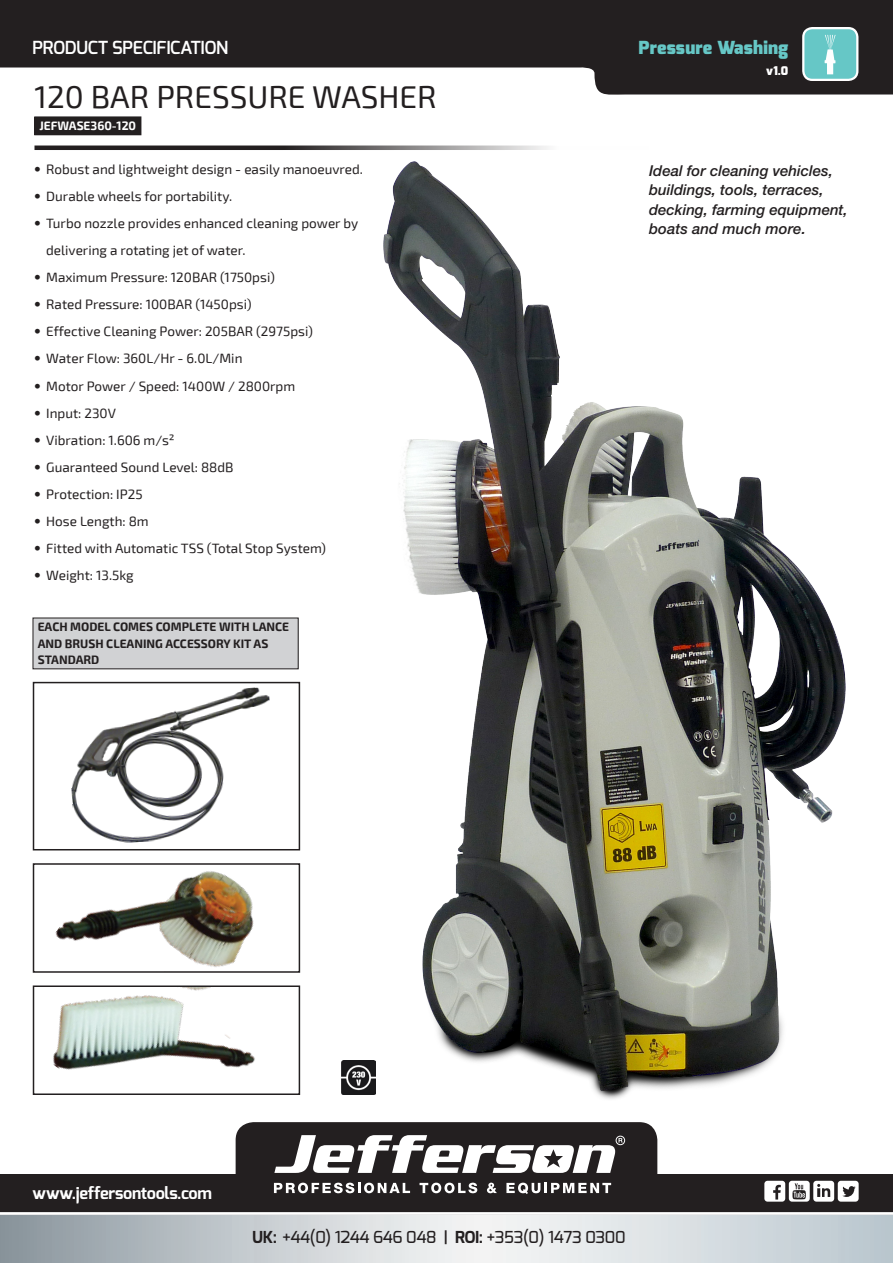
<style>
.page{position:relative;width:893px;height:1263px;background:#fff}
.page>*{position:absolute;margin:0;border:0;box-sizing:border-box;transform-origin:0 0}
.t1{font:31.5px "Exo 2";color:#231f20}
.t2{font:600 18px "Exo";letter-spacing:-.02em;color:#fff}
.t3{font:900 18px "Exo";letter-spacing:.01em;color:#66c7c6}
.t4{font:500 16.5px "Exo";letter-spacing:-.02em;color:#231f20}
.t5{font:700 16.5px "Exo";letter-spacing:-.02em;color:#fff}
.t6{font:italic 500 15px/19.5px "Helvetica Neue LT Std";color:#231f20}
.t7{font:13.5px/27px "Exo 2";color:#231f20}
.t8{font:700 12px/16.5px "Exo 2";color:#231f20}
.t9{font:700 12px "Exo 2";color:#fff}
.t10{font:900 12px "Exo";color:#fff}
.s1{font-family:"Helvetica Neue LT Std";font-weight:700}
.s2{font-weight:700}
.s3{font-weight:600}
</style>
<div class="page">
<div style="left:0;top:1175px;width:893px;height:39px;background:#231f20"></div>
<svg style="left:0;top:0;width:893px;height:95px;fill:#231f20"></svg>
<div style="left:236px;top:1122px;width:421px;height:72px;background:#231f20"></div>
<div style="left:0;top:1211px;width:893px;height:7px;background:#231f20;opacity:.75"></div>
<div style="left:789px;top:1181px;width:21px;height:21px;background:#fff;border-radius:3px"></div>
<svg style="left:792px;top:1183px;width:14px;height:16px"></svg>
<div style="left:813px;top:1181px;width:21px;height:21px;background:#fff;border-radius:3px"></div>
<svg style="left:817px;top:1184px;width:13px;height:13px"></svg>
<div style="left:838px;top:1181px;width:21px;height:21px;background:#fff;border-radius:3px"></div>
<svg style="left:842px;top:1186px;width:14px;height:11px"></svg>
<div style="left:764px;top:1181px;width:21px;height:21px;background:#fff;border-radius:3px"></div>
<svg style="left:773px;top:1185px;width:8px;height:14px"></svg>
<svg style="left:0;top:1215px;width:893px;height:48px;background:#ccd2d6"></svg>
<svg style="left:274px;top:1183px;width:136px;height:10px"></svg>
<svg style="left:420px;top:1183px;width:57px;height:10px"></svg>
<svg style="left:487px;top:1183px;width:10px;height:10px"></svg>
<svg style="left:506px;top:1183px;width:105px;height:11px"></svg>
<svg style="left:274px;top:1135px;width:351px;height:38px"></svg>
<div style="left:803px;top:28px;width:54px;height:52px;background:#66c7c6;border-radius:9px"></div>
<div style="left:802px;top:27px;width:56px;height:54px;border:2px solid #fff;border-radius:9px"></div>
<svg style="left:34px;top:146px;width:514px;height:4px;background:#595656"></svg>
<svg style="left:825px;top:35px;width:11px;height:39px"></svg>
<div style="left:33px;top:618px;width:265px;height:51px;background:#d1d2d4"></div>
<div style="left:35px;top:117px;width:106px;height:18px;background:#231f20"></div>
<img style="left:383px;top:162px;width:462px;height:963px">
<img style="left:71px;top:687px;width:199px;height:156px">
<div style="left:33px;top:682px;width:267px;height:168px;border:2px solid #231f20"></div>
<img style="left:55px;top:871px;width:199px;height:96px">
<div style="left:33px;top:863px;width:267px;height:110px;border:2px solid #231f20"></div>
<img style="left:53px;top:988px;width:202px;height:82px">
<div style="left:33px;top:985px;width:267px;height:110px;border:2px solid #231f20"></div>
<img style="left:342px;top:1060px;width:34px;height:35px">
<h2 class="t2" style="left:33px;top:36px;width:197px">PRODUCT SPECIFICATION</h2>
<p class="t1" style="left:34px;top:79px;width:404px">120 BAR PRESSURE WASHER</p>
<p class="t9" style="left:39px;top:119px;width:98px">JEFWASE360-120</p>
<p class="t7" style="left:34px;top:156px;width:330px"><span class="s1">•</span> Robust and lightweight design - easily manoeuvred.</p>
<p class="t7" style="left:34px;top:183px;width:199px"><span class="s1">•</span> Durable wheels for portability.</p>
<p class="t7" style="left:46px;top:210px;width:313px;text-indent:-12px"><span class="s1">•</span> Turbo nozzle provides enhanced cleaning power by delivering a rotating jet of water.</p>
<p class="t7" style="left:34px;top:264px;width:242px"><span class="s1">•</span> Maximum Pressure: 120BAR (1750psi)</p>
<p class="t7" style="left:34px;top:291px;width:219px"><span class="s1">•</span> Rated Pressure: 100BAR (1450psi)</p>
<p class="t7" style="left:34px;top:318px;width:280px"><span class="s1">•</span> Effective Cleaning Power: 205BAR (2975psi)</p>
<p class="t7" style="left:34px;top:345px;width:210px"><span class="s1">•</span> Water Flow: 360L/Hr - 6.0L/Min</p>
<p class="t7" style="left:34px;top:372px;width:262px"><span class="s1">•</span> Motor Power / Speed: 1400W / 2800rpm</p>
<p class="t7" style="left:34px;top:399px;width:83px"><span class="s1">•</span> Input: 230V</p>
<p class="t7" style="left:34px;top:426px;width:142px"><span class="s1">•</span> Vibration: 1.606 m/s²</p>
<p class="t7" style="left:34px;top:453px;width:201px"><span class="s1">•</span> Guaranteed Sound Level: 88dB</p>
<p class="t7" style="left:34px;top:480px;width:110px"><span class="s1">•</span> Protection: IP25</p>
<p class="t7" style="left:34px;top:507px;width:116px"><span class="s1">•</span> Hose Length: 8m</p>
<p class="t7" style="left:34px;top:534px;width:293px"><span class="s1">•</span> Fitted with Automatic TSS (Total Stop System)</p>
<p class="t7" style="left:34px;top:561px;width:101px"><span class="s1">•</span> Weight: 13.5kg</p>
<p class="t8" style="left:38px;top:619px;width:253px">EACH MODEL COMES COMPLETE WITH LANCE<br>AND BRUSH CLEANING ACCESSORY KIT AS<br>STANDARD</p>
<p class="t3" style="left:639px;top:36px;width:151px">Pressure Washing</p>
<p class="t10" style="left:766px;top:63px;width:24px">v1.0</p>
<p class="t6" style="left:649px;top:160px;width:200px">Ideal for cleaning vehicles, buildings, tools, terraces, decking, farming equipment, boats and much more.</p>
<p class="t5" style="left:33px;top:1182px;width:181px">www.jeffersontools.com</p>
<p class="t4" style="left:252px;top:1227px;width:375px"><span class="s2">UK:</span> +44(0) 1244 646 048 <span class="s3">|</span> <span class="s2">ROI:</span> +353(0) 1473 0300</p>
</div>
